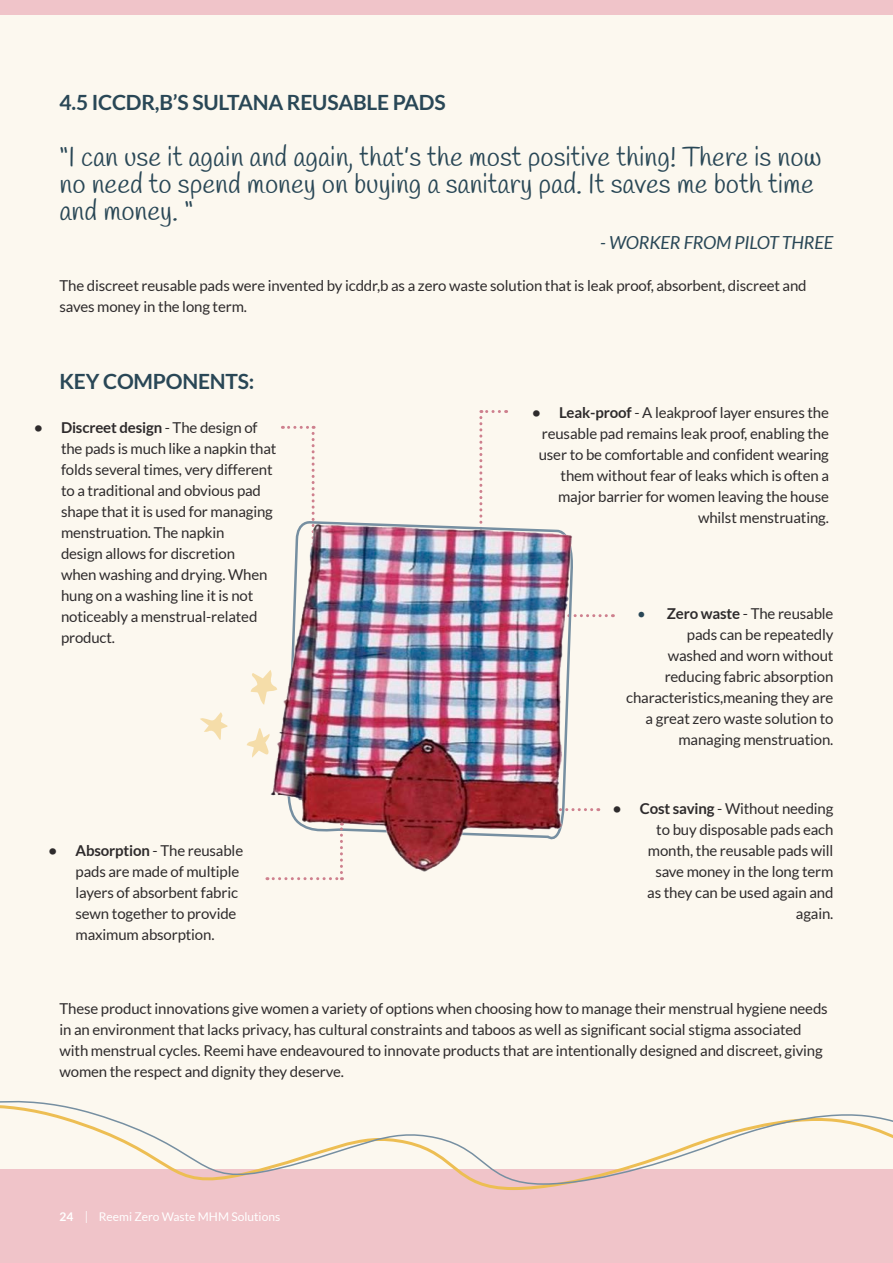
<style>
.page{position:relative;width:893px;height:1263px;background:#fcf8ef}
.page>*{position:absolute;margin:0;border:0;box-sizing:border-box;transform-origin:0 0}
.t1{font:27px/27px "Handlee";color:#294756}
.t2{font:700 21px "Lato";letter-spacing:-.01em;color:#294756}
.t3{font:italic 18px "Lato";letter-spacing:-.01em;color:#294756}
.t4{font:15px/21px "Lato";letter-spacing:-.01em;color:#2e2b2c}
.t5{font:12px "Lato";color:#fff}
.s1{font-weight:700}
.s2{color:#294756}
.s3{font-family:"Source Serif Variable";font-style:italic}
</style>
<div class="page">
<div style="left:0;top:1169px;width:893px;height:94px;background:#f0c4c9"></div>
<div style="left:0;top:0;width:893px;height:15px;background:#f0c4c9"></div>
<svg style="left:289px;top:426px;width:26px;height:95px"></svg>
<svg style="left:479px;top:410px;width:127px;height:207px"></svg>
<svg style="left:0;top:1100px;width:893px;height:89px"></svg>
<svg style="left:572px;top:808px;width:20px;height:3px"></svg>
<svg style="left:251px;top:670px;width:19px;height:35px"></svg>
<svg style="left:247px;top:728px;width:23px;height:30px"></svg>
<svg style="left:200px;top:712px;width:27px;height:28px"></svg>
<img style="left:270px;top:525px;width:302px;height:347px">
<svg style="left:267px;top:822px;width:76px;height:58px"></svg>
<p class="t2" style="left:60px;top:91px;width:388px">4.5 ICCDR,B’S SULTANA REUSABLE PADS</p>
<p class="t1" style="left:60px;top:145px;width:764px">“I can use it again and again, that’s the most positive thing! There is now no need to spend money on buying a sanitary pad. It saves me both time and money. “</p>
<p class="t3" style="left:600px;top:233px;width:235px">- WORKER FROM PILOT THREE</p>
<p class="t4" style="left:60px;top:275px;width:749px">The discreet reusable pads were invented by icddr,b as a zero waste solution that is leak proof, absorbent, discreet and saves money in the long term.</p>
<p class="t2" style="left:60px;top:369px;width:196px">KEY COMPONENTS:</p>
<p class="t4" style="left:61px;top:417px;width:217px;text-indent:-27px"><span class="s1">• Discreet design</span> - The design of the pads is much like a napkin that folds several times, very different to a traditional and obvious pad shape that it is used for managing menstruation. The napkin<br>design allows for discretion<br>when washing and drying. When hung on a washing line it is not noticeably a menstrual-related product.</p>
<p class="t4" style="left:76px;top:840px;width:169px;text-indent:-27px"><span class="s1">• Absorption</span> - The reusable pads are made of multiple layers of absorbent fabric sewn together to provide maximum absorption.</p>
<p class="t4" style="left:532px;top:402px;width:298px;text-align:right"><span class="s1">• Leak-proof</span> - A leakproof layer ensures the reusable pad remains leak proof, enabling the user to be comfortable and confident wearing them without fear of leaks which is often a major barrier for women leaving the house whilst menstruating.</p>
<p class="t4" style="left:626px;top:603px;width:209px;text-align:right"><span class="s2">•</span> <span class="s1">Zero waste</span> - The reusable pads can be repeatedly<br>washed and worn without reducing fabric absorption characteristics,meaning they are a great zero waste solution to managing menstruation.</p>
<p class="t4" style="left:613px;top:798px;width:222px;text-align:right"><span class="s1">• Cost saving</span> - Without needing to buy disposable pads each month, the reusable pads will<br>save money in the long term<br>as they can be used again and again.</p>
<p class="t4" style="left:60px;top:998px;width:770px">These product innovations give women a variety of options when choosing how to manage their menstrual hygiene needs in an environment that lacks privacy, has cultural constraints and taboos as well as significant social stigma associated with menstrual cycles. Reemi have endeavoured to innovate products that are intentionally designed and discreet, giving women the respect and dignity they deserve.</p>
<p class="t5" style="left:60px;top:1210px;width:222px"><span class="s1">24</span> <span class="s3">|</span> Reemi Zero Waste MHM Solutions</p>
</div>
